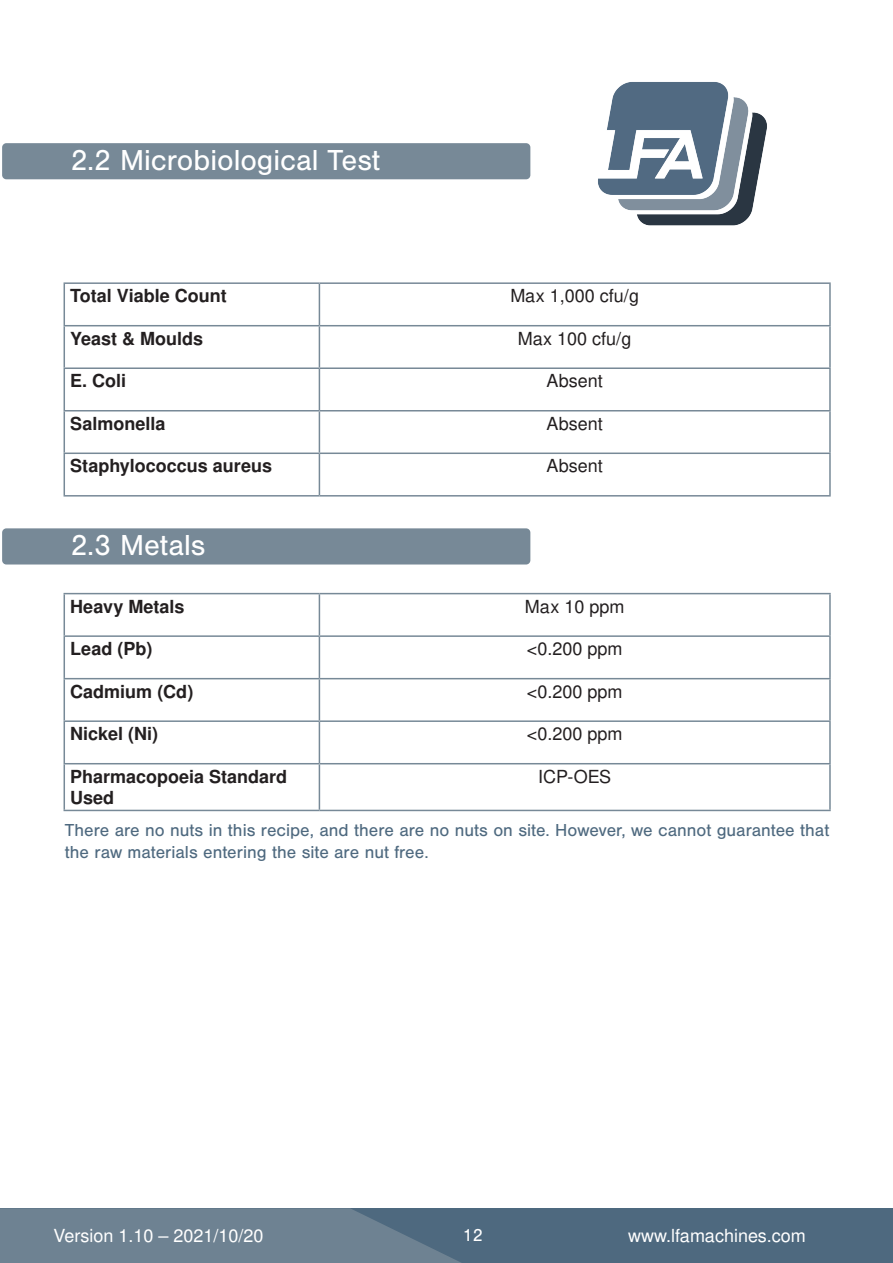
<style>
.page{position:relative;width:893px;height:1263px;background:#fff}
.page>*{position:absolute;margin:0;border:0;box-sizing:border-box;transform-origin:0 0}
.Subheading_1{font:30px "Nimbus San";color:#fff}
.t1{font:700 18px/21.6px "Nimbus San L";color:#231f20}
.t2{font:18px/21.6px "Nimbus San";color:#4e697f}
.t3{font:18px "Nimbus San L";color:#231f20}
.t4{font:18px "Nimbus San L";color:#fff}
.t5{font:18px "Nimbus San";color:#fff}
</style>
<div class="page">
<div style="left:1px;top:1208px;width:892px;height:55px;background:#4e697f"></div>
<svg style="left:0;top:1208px;width:461px;height:55px;background:#6a7e8f"></svg>
<img style="left:598px;top:82px;width:169px;height:144px">
<div style="left:2px;top:143px;width:528px;height:36px;background:#778997;border-radius:4px"></div>
<hr style="left:64px;top:282px;width:255px;height:2px;background:#778997">
<hr style="left:64px;top:284px;width:1px;height:41px;background:#778997">
<hr style="left:319px;top:282px;width:512px;height:2px;background:#778997">
<hr style="left:319px;top:284px;width:1px;height:41px;background:#778997">
<hr style="left:829px;top:284px;width:2px;height:41px;background:#778997">
<hr style="left:64px;top:325px;width:255px;height:1px;background:#778997">
<hr style="left:64px;top:326px;width:1px;height:41px;background:#778997">
<hr style="left:319px;top:325px;width:512px;height:1px;background:#778997">
<hr style="left:319px;top:326px;width:1px;height:41px;background:#778997">
<hr style="left:829px;top:326px;width:2px;height:41px;background:#778997">
<hr style="left:64px;top:367px;width:255px;height:2px;background:#778997">
<hr style="left:64px;top:369px;width:1px;height:41px;background:#778997">
<hr style="left:319px;top:367px;width:512px;height:2px;background:#778997">
<hr style="left:319px;top:369px;width:1px;height:41px;background:#778997">
<hr style="left:829px;top:369px;width:2px;height:41px;background:#778997">
<hr style="left:64px;top:410px;width:255px;height:1px;background:#778997">
<hr style="left:64px;top:411px;width:1px;height:41px;background:#778997">
<hr style="left:319px;top:410px;width:512px;height:1px;background:#778997">
<hr style="left:319px;top:411px;width:1px;height:41px;background:#778997">
<hr style="left:829px;top:411px;width:2px;height:41px;background:#778997">
<hr style="left:64px;top:452px;width:255px;height:2px;background:#778997">
<hr style="left:64px;top:454px;width:1px;height:41px;background:#778997">
<hr style="left:319px;top:452px;width:512px;height:2px;background:#778997">
<hr style="left:319px;top:454px;width:1px;height:41px;background:#778997">
<hr style="left:829px;top:454px;width:2px;height:41px;background:#778997">
<hr style="left:64px;top:495px;width:255px;height:2px;background:#778997">
<hr style="left:319px;top:495px;width:512px;height:2px;background:#778997">
<div style="left:2px;top:528px;width:528px;height:36px;background:#778997;border-radius:4px"></div>
<hr style="left:64px;top:593px;width:255px;height:1px;background:#778997">
<hr style="left:64px;top:594px;width:1px;height:41px;background:#778997">
<hr style="left:319px;top:593px;width:512px;height:1px;background:#778997">
<hr style="left:319px;top:594px;width:1px;height:41px;background:#778997">
<hr style="left:829px;top:594px;width:2px;height:41px;background:#778997">
<hr style="left:64px;top:635px;width:255px;height:2px;background:#778997">
<hr style="left:64px;top:637px;width:1px;height:41px;background:#778997">
<hr style="left:319px;top:635px;width:512px;height:2px;background:#778997">
<hr style="left:319px;top:637px;width:1px;height:41px;background:#778997">
<hr style="left:829px;top:637px;width:2px;height:41px;background:#778997">
<hr style="left:64px;top:678px;width:255px;height:1px;background:#778997">
<hr style="left:64px;top:679px;width:1px;height:41px;background:#778997">
<hr style="left:319px;top:678px;width:512px;height:1px;background:#778997">
<hr style="left:319px;top:679px;width:1px;height:41px;background:#778997">
<hr style="left:829px;top:679px;width:2px;height:41px;background:#778997">
<hr style="left:64px;top:720px;width:255px;height:2px;background:#778997">
<hr style="left:64px;top:722px;width:1px;height:41px;background:#778997">
<hr style="left:319px;top:720px;width:512px;height:2px;background:#778997">
<hr style="left:319px;top:722px;width:1px;height:41px;background:#778997">
<hr style="left:829px;top:722px;width:2px;height:41px;background:#778997">
<hr style="left:64px;top:763px;width:255px;height:1px;background:#778997">
<hr style="left:64px;top:764px;width:1px;height:46px;background:#778997">
<hr style="left:319px;top:763px;width:512px;height:1px;background:#778997">
<hr style="left:319px;top:764px;width:1px;height:46px;background:#778997">
<hr style="left:829px;top:764px;width:2px;height:46px;background:#778997">
<hr style="left:64px;top:810px;width:255px;height:1px;background:#778997">
<hr style="left:319px;top:810px;width:512px;height:1px;background:#778997">
<p class="Subheading_1" style="left:71px;top:143px;width:311px">2.2 Microbiological Test</p>
<p class="t1" style="left:70px;top:285px;width:158px">Total Viable Count</p>
<p class="t3" style="left:510px;top:283px;width:130px">Max 1,000 cfu/g</p>
<p class="t1" style="left:70px;top:327px;width:134px">Yeast &amp; Moulds</p>
<p class="t3" style="left:518px;top:325px;width:115px">Max 100 cfu/g</p>
<p class="t1" style="left:70px;top:370px;width:58px">E. Coli</p>
<p class="t3" style="left:547px;top:368px;width:58px">Absent</p>
<p class="t1" style="left:70px;top:412px;width:97px">Salmonella</p>
<p class="t3" style="left:547px;top:410px;width:58px">Absent</p>
<p class="t1" style="left:70px;top:455px;width:203px">Staphylococcus aureus</p>
<p class="t3" style="left:547px;top:453px;width:58px">Absent</p>
<p class="Subheading_1" style="left:71px;top:528px;width:136px">2.3 Metals</p>
<p class="t1" style="left:70px;top:595px;width:116px">Heavy Metals</p>
<p class="t3" style="left:525px;top:593px;width:101px">Max 10 ppm</p>
<p class="t1" style="left:70px;top:638px;width:84px">Lead (Pb)</p>
<p class="t3" style="left:527px;top:636px;width:97px">&lt;0.200 ppm</p>
<p class="t1" style="left:70px;top:680px;width:125px">Cadmium (Cd)</p>
<p class="t3" style="left:527px;top:678px;width:97px">&lt;0.200 ppm</p>
<p class="t1" style="left:70px;top:723px;width:89px">Nickel (Ni)</p>
<p class="t3" style="left:527px;top:721px;width:97px">&lt;0.200 ppm</p>
<p class="t1" style="left:70px;top:765px;width:219px">Pharmacopoeia Standard<br>Used</p>
<p class="t3" style="left:538px;top:763px;width:75px">ICP-OES</p>
<p class="t2" style="left:65px;top:819px;width:766px">There are no nuts in this recipe, and there are no nuts on site. However, we cannot guarantee that the raw materials entering the site are nut free.</p>
<p class="t4" style="left:53px;top:1222px;width:212px">Version 1.10 – 2021/10/20</p>
<p class="t5" style="left:451px;top:1225px;width:22px">12</p>
<p class="t4" style="left:628px;top:1223px;width:179px">www.lfamachines.com</p>
<p class="t5" style="left:463px;top:1225px;width:22px">12</p>
</div>
